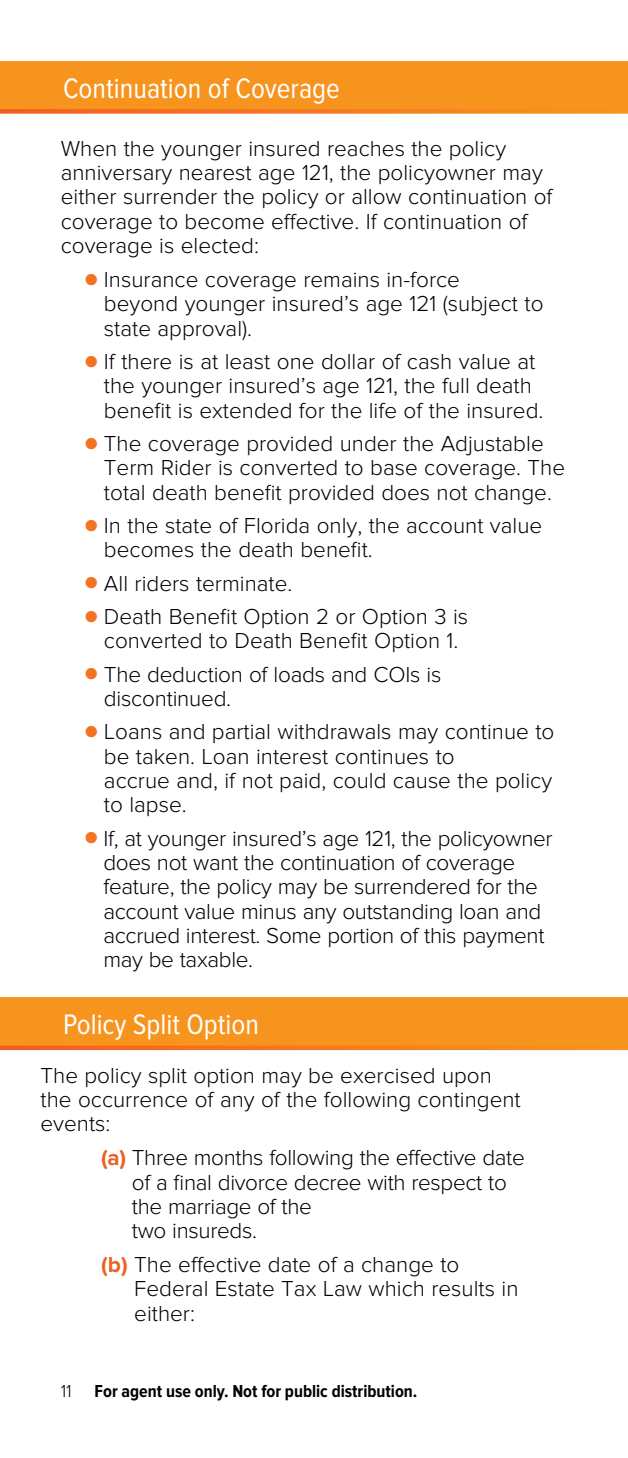
<style>
.page{position:relative;width:628px;height:1458px;background:#fff}
.page>*{position:absolute;margin:0;border:0;box-sizing:border-box;transform-origin:0 0}
.t1{font:29.25px "Proxima Nova Cond";color:#fff}
.t2{font:300 22.5px/24.3px "Proxima Nova";color:#000}
.t3{font:700 18px "Proxima Nova Cond";color:#000}
.t4{font:300 18px "Proxima Nova";color:#000}
.s1{color:#f37324}
.s2{font-weight:700;color:#e76425}
</style>
<div class="page">
<div style="left:0;top:61px;width:628px;height:50px;background:#f7941e"></div>
<svg style="left:0;top:109px;width:628px;height:5px;background:#f4822e"></svg>
<div style="left:0;top:997px;width:628px;height:51px;background:#f7941e"></div>
<svg style="left:0;top:1046px;width:628px;height:4px"></svg>
<h1 class="t1" style="left:63px;top:72px;width:278px">Continuation of Coverage</h1>
<p class="t2" style="left:61px;top:137px;width:493px">When the younger insured reaches the policy anniversary nearest age 121, the policyowner may either surrender the policy or allow continuation of coverage to become effective. If continuation of coverage is elected:</p>
<p class="t2" style="left:104px;top:268px;width:441px;text-indent:-19px"><span class="s1">●</span> Insurance coverage remains in-force<br>beyond younger insured’s age 121 (subject to state approval).</p>
<p class="t2" style="left:104px;top:350px;width:441px;text-indent:-19px"><span class="s1">●</span> If there is at least one dollar of cash value at the younger insured’s age 121, the full death benefit is extended for the life of the insured.</p>
<p class="t2" style="left:104px;top:432px;width:463px;text-indent:-19px"><span class="s1">●</span> The coverage provided under the Adjustable<br>Term Rider is converted to base coverage. The total death benefit provided does not change.</p>
<p class="t2" style="left:104px;top:514px;width:440px;text-indent:-19px"><span class="s1">●</span> In the state of Florida only, the account value becomes the death benefit.</p>
<p class="t2" style="left:85px;top:571px;width:209px"><span class="s1">●</span> All riders terminate.</p>
<p class="t2" style="left:85px;top:605px;width:384px;text-align:center"><span class="s1">●</span> Death Benefit Option 2 or Option 3 is converted to Death Benefit Option 1.</p>
<p class="t2" style="left:104px;top:662px;width:339px;text-indent:-19px"><span class="s1">●</span> The deduction of loads and COIs is discontinued.</p>
<p class="t2" style="left:104px;top:720px;width:452px;text-indent:-19px"><span class="s1">●</span> Loans and partial withdrawals may continue to be taken. Loan interest continues to<br>accrue and, if not paid, could cause the policy to lapse.</p>
<p class="t2" style="left:103px;top:826px;width:451px;text-indent:-18px"><span class="s1">●</span> If, at younger insured’s age 121, the policyowner does not want the continuation of coverage feature, the policy may be surrendered for the account value minus any outstanding loan and accrued interest. Some portion of this payment may be taxable.</p>
<h1 class="t1" style="left:63px;top:1008px;width:197px">Policy Split Option</h1>
<p class="t2" style="left:41px;top:1063px;width:482px">The policy split option may be exercised upon the occurrence of any of the following contingent events:</p>
<p class="t2" style="left:132px;top:1146px;width:394px;text-indent:-31px"><span class="s2">(a)</span> Three months following the effective date of a final divorce decree with respect to the marriage of the<br>two insureds.</p>
<p class="t2" style="left:134px;top:1253px;width:386px;text-indent:-33px"><span class="s2">(b)</span> The effective date of a change to<br>Federal Estate Tax Law which results in either:</p>
<p class="t4" style="left:61px;top:1381px;width:13px">11</p>
<p class="t3" style="left:95px;top:1381px;width:324px">For agent use only. Not for public distribution.</p>
</div>
